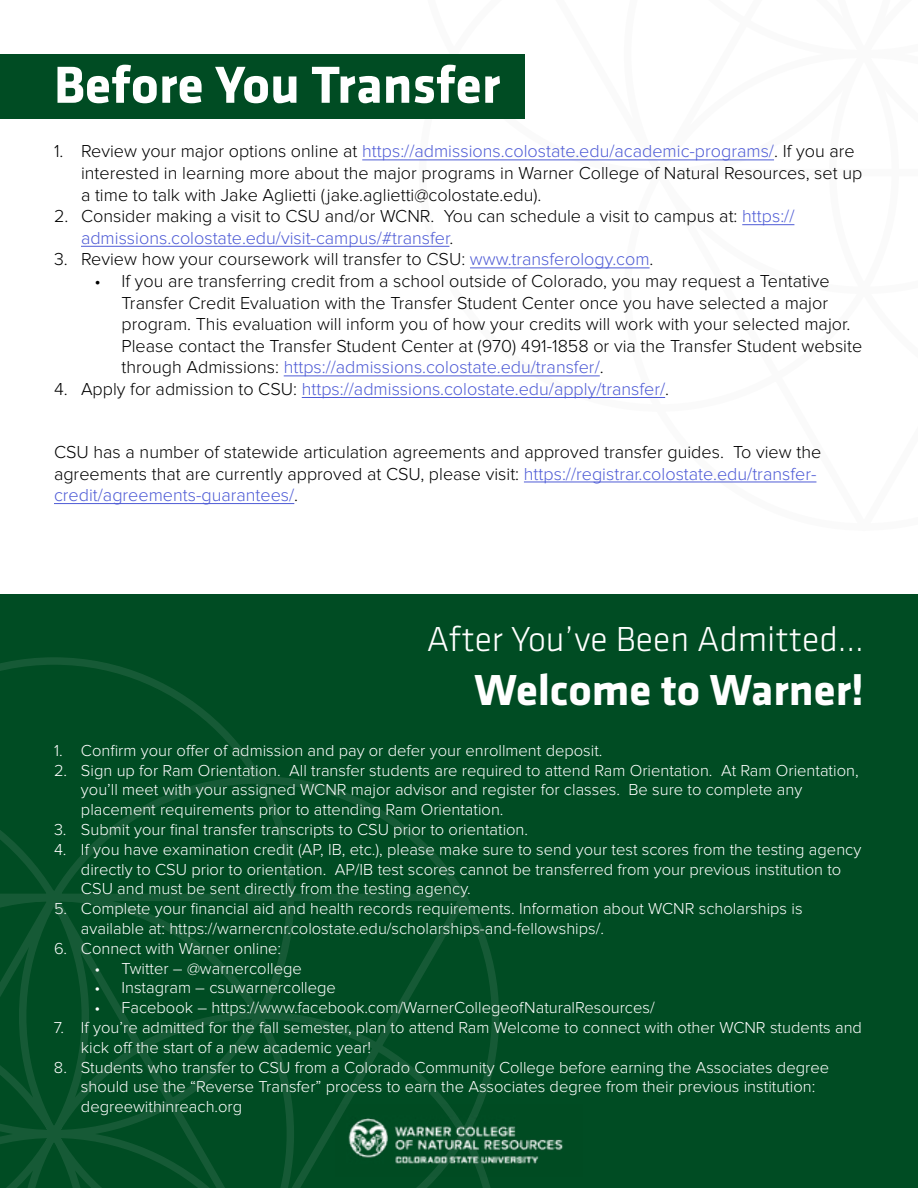
<style>
.page{position:relative;width:918px;height:1188px;background:#fff}
.page>*{position:absolute;margin:0;border:0;box-sizing:border-box;transform-origin:0 0}
.t1{font:700 54px "Klavika";color:#fff}
.t2{font:700 45px "Klavika";color:#fff}
.t3{font:300 36px "Klavika";color:#fff}
.t4{font:300 18px/21.6px "Proxima Nova";color:#000}
.t5{font:300 18px "Proxima Nova";color:#4f5cd6}
.t6{font:300 16.5px/19.8px "Proxima Nova";color:#fff}
.s1{color:#4f5cd6}
.s2{color:#000}
</style>
<div class="page">
<svg style="left:415px;top:118px;width:402px;height:365px"></svg>
<div style="left:0;top:594px;width:918px;height:594px;background:#004c23"></div>
<div style="left:0;top:54px;width:525px;height:64px;background:#004c23"></div>
<hr style="left:362px;top:160px;width:412px;height:1px;background:#4f5cd6">
<hr style="left:742px;top:224px;width:52px;height:1px;background:#4f5cd6">
<hr style="left:81px;top:246px;width:368px;height:1px;background:#4f5cd6">
<hr style="left:470px;top:268px;width:180px;height:1px;background:#4f5cd6">
<hr style="left:284px;top:376px;width:316px;height:1px;background:#4f5cd6">
<hr style="left:302px;top:397px;width:363px;height:1px;background:#4f5cd6">
<hr style="left:524px;top:482px;width:292px;height:1px;background:#4f5cd6">
<hr style="left:54px;top:503px;width:240px;height:1px;background:#4f5cd6">
<svg style="left:0;top:657px;width:499px;height:531px"></svg>
<img style="left:336px;top:1104px;width:227px;height:72px">
<h1 class="t1" style="left:54px;top:46px;width:448px">Before You Transfer</h1>
<p class="t4" style="left:81px;top:141px;width:783px;text-indent:-27px">1. Review your major options online at <span class="s1">https://admissions.colostate.edu/academic-programs/</span>. If you are interested in learning more about the major programs in Warner College of Natural Resources, set up a time to talk with Jake Aglietti (jake.aglietti@colostate.edu).</p>
<p class="t4" style="left:81px;top:206px;width:715px;text-indent:-27px">2. Consider making a visit to CSU and/or WCNR. You can schedule a visit to campus at: <span class="s1">https:// admissions.colostate.edu/visit-campus/#transfer</span>.</p>
<p class="t4" style="left:54px;top:249px;width:601px">3. Review how your coursework will transfer to CSU: <span class="s1">www.transferology.com</span>.</p>
<p class="t4" style="left:122px;top:271px;width:742px;text-indent:-27px">• If you are transferring credit from a school outside of Colorado, you may request a Tentative Transfer Credit Evaluation with the Transfer Student Center once you have selected a major program. This evaluation will inform you of how your credits will work with your selected major.<br>Please contact the Transfer Student Center at (970) 491-1858 or via the Transfer Student website through Admissions: <span class="s1">https://admissions.colostate.edu/transfer/</span>.</p>
<p class="t5" style="left:54px;top:379px;width:617px"><span class="s2">4. Apply for admission to CSU:</span> https://admissions.colostate.edu/apply/transfer/<span class="s2">.</span></p>
<p class="t4" style="left:54px;top:441px;width:769px">CSU has a number of statewide articulation agreements and approved transfer guides. To view the agreements that are currently approved at CSU, please visit: <span class="s1">https://registrar.colostate.edu/transfer&shy;credit/agreements-guarantees/</span>.</p>
<h3 class="t3" style="left:427px;top:618px;width:439px">After You’ve Been Admitted...</h3>
<h2 class="t2" style="left:474px;top:658px;width:391px">Welcome to Warner!</h2>
<p class="t6" style="left:54px;top:741px;width:550px">1. Confirm your offer of admission and pay or defer your enrollment deposit.</p>
<p class="t6" style="left:81px;top:760px;width:779px;text-indent:-27px">2. Sign up for Ram Orientation. All transfer students are required to attend Ram Orientation. At Ram Orientation, you’ll meet with your assigned WCNR major advisor and register for classes. Be sure to complete any placement requirements prior to attending Ram Orientation.</p>
<p class="t6" style="left:54px;top:820px;width:476px">3. Submit your final transfer transcripts to CSU prior to orientation.</p>
<p class="t6" style="left:81px;top:840px;width:782px;text-indent:-27px">4. If you have examination credit (AP, IB, etc.), please make sure to send your test scores from the testing agency directly to CSU prior to orientation. AP/IB test scores cannot be transferred from your previous institution to<br>CSU and must be sent directly from the testing agency.</p>
<p class="t6" style="left:81px;top:899px;width:723px;text-indent:-27px">5. Complete your financial aid and health records requirements. Information about WCNR scholarships is available at: https://warnercnr.colostate.edu/scholarships-and-fellowships/.</p>
<p class="t6" style="left:54px;top:939px;width:229px">6. Connect with Warner online:</p>
<p class="t6" style="left:94px;top:958px;width:209px">• Twitter – @warnercollege</p>
<p class="t6" style="left:94px;top:978px;width:243px">• Instagram – csuwarnercollege</p>
<p class="t6" style="left:94px;top:998px;width:562px">• Facebook – https://www.facebook.com/WarnerCollegeofNaturalResources/</p>
<p class="t6" style="left:81px;top:1018px;width:783px;text-indent:-27px">7. If you’re admitted for the fall semester, plan to attend Ram Welcome to connect with other WCNR students and kick off the start of a new academic year!</p>
<p class="t6" style="left:81px;top:1057px;width:750px;text-indent:-27px">8. Students who transfer to CSU from a Colorado Community College before earning the Associates degree should use the “Reverse Transfer” process to earn the Associates degree from their previous institution: degreewithinreach.org</p>
</div>
